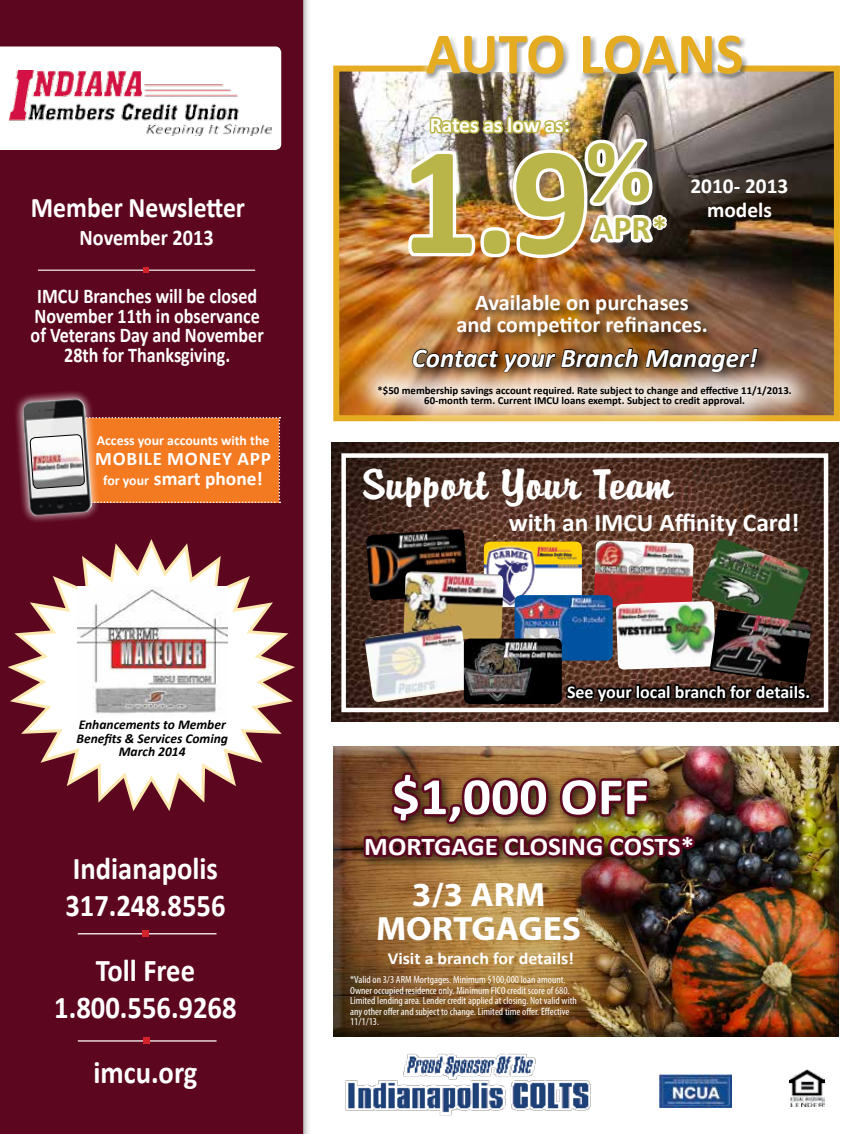
<style>
.page{position:relative;width:864px;height:1134px;background:#fff}
.page>*{position:absolute;margin:0;border:0;box-sizing:border-box;transform-origin:0 0}
.t1{font:700 155.7px "Calibri";color:#bab549}
.t2{font:700 58.65px "Calibri";letter-spacing:-.015em;color:#e6ac21}
.t3{font:700 52.65px "Calibri";color:#fff;scale:1.06 1}
.t4{font:37.5px "Brisk Extended Normal";letter-spacing:.01em;color:#fff;scale:1.2 1}
.t5{font:700 34.05px "Calibri";color:#bab549}
.t6{font:700 33.75px/33.8px "Myriad Pro";color:#fff;text-align:center;scale:1.06 1}
.t7{font:700 31.8px/36.8px "Calibri";color:#fff;scale:.9 1}
.t8{font:700 28.5px "Calibri";color:#fff;scale:.9 1}
.t9{font:italic 700 27px "Calibri";color:#fff}
.t10{font:700 25.65px "Calibri";color:#fff;scale:1.06 1}
.t11{font:700 25.5px "Calibri";color:#fff}
.t12{font:700 22.5px/22.5px "Calibri";color:#fff;text-align:center}
.t13{font:700 22.5px "Calibri";color:#fff;scale:.9 1}
.t14{font:700 21.3px "Calibri";color:#fff}
.t15{font:700 21px/19.5px "Calibri";color:#fff;text-align:center;scale:.86 1}
.t16{font:700 19.5px "Calibri";color:#fff}
.t17{font:700 19.2px "Calibri";letter-spacing:.04em;color:#fff}
.t18{font:700 18px "Calibri";color:#fff}
.t19{font:700 16.95px "Calibri";color:#fff;scale:1.06 1}
.t20{font:700 13.8px "Calibri";color:#fff}
.t21{font:italic 700 13.5px/13.5px "Calibri";color:#000;text-align:center}
.t22{font:700 10.8px/10.8px "Calibri";color:#000;text-align:center}
.t23{font:condensed 10.5px/10.5px "Myriad Pro";color:#fff;scale:1.06 1}
.s1{font-size:13.8px}
</style>
<div class="page">
<img style="left:340px;top:73px;width:493px;height:341px">
<div style="left:333px;top:66px;width:507px;height:355px;border:6px solid #e6ac21"></div>
<img style="left:411px;top:331px;width:348px;height:27px">
<svg style="left:420px;top:65px;width:330px;height:17px"></svg>
<div style="left:420px;top:30px;width:326px;height:47px;background:#fff"></div>
<div style="left:421px;top:32px;width:328px;height:49px;background:#000;opacity:.35"></div>
<div style="left:454px;top:292px;width:265px;height:56px;background:#000;opacity:.75"></div>
<div style="left:351px;top:358px;width:467px;height:77px;background:#fff;opacity:.85"></div>
<div style="left:0;top:0;width:311px;height:1134px;background:#000;opacity:.5"></div>
<div style="left:0;top:0;width:303px;height:1134px;background:#5c071f"></div>
<img style="left:660px;top:1074px;width:72px;height:34px">
<svg style="left:0;top:46px;width:281px;height:104px"></svg>
<div style="left:2px;top:63px;width:278px;height:80px;background:#fff"></div>
<img style="left:10px;top:70px;width:262px;height:65px">
<hr style="left:38px;top:270px;width:217px;height:1px;background:#fff">
<svg style="left:143px;top:267px;width:6px;height:6px"></svg>
<hr style="left:78px;top:933px;width:139px;height:1px;background:#fff">
<div style="left:143px;top:930px;width:6px;height:7px;background:#d2232a"></div>
<hr style="left:78px;top:1040px;width:139px;height:2px;background:#fff">
<div style="left:143px;top:1037px;width:6px;height:7px;background:#d2232a"></div>
<img style="left:790px;top:1070px;width:35px;height:37px">
<svg style="left:12px;top:388px;width:268px;height:139px"></svg>
<img style="left:345px;top:1053px;width:246px;height:63px">
<div style="left:332px;top:746px;width:507px;height:293px;background:#000;opacity:.47"></div>
<svg style="left:4px;top:539px;width:295px;height:276px"></svg>
<img style="left:77px;top:586px;width:151px;height:132px">
<img style="left:332px;top:443px;width:506px;height:279px">
<div style="left:341px;top:453px;width:487px;height:259px;border:4px solid #fff"></div>
<img style="left:366px;top:529px;width:102px;height:71px">
<img style="left:484px;top:542px;width:98px;height:65px">
<img style="left:594px;top:540px;width:100px;height:69px">
<img style="left:699px;top:539px;width:110px;height:71px">
<img style="left:515px;top:595px;width:98px;height:66px">
<img style="left:616px;top:601px;width:100px;height:69px">
<img style="left:403px;top:571px;width:100px;height:68px">
<div style="left:562px;top:680px;width:259px;height:33px;background:#000;opacity:.75"></div>
<img style="left:359px;top:680px;width:454px;height:236px">
<img style="left:364px;top:625px;width:106px;height:77px">
<img style="left:710px;top:610px;width:102px;height:74px">
<img style="left:464px;top:639px;width:98px;height:65px">
<img style="left:403px;top:98px;width:267px;height:172px">
<h3 class="t8" style="left:31px;top:189px;width:240px">Member Newsletter</h3>
<h3 class="t13" style="left:80px;top:223px;width:150px">November 2013</h3>
<h3 class="t15" style="left:31px;top:286px;width:273px">IMCU Branches will be closed<br>November 11th in observance of Veterans Day and November<br>28th for Thanksgiving.</h3>
<h3 class="t20" style="left:97px;top:431px;width:174px">Access your accounts with the</h3>
<h3 class="t17" style="left:95px;top:446px;width:177px">MOBILE MONEY APP</h3>
<h3 class="t16" style="left:103px;top:466px;width:161px"><span class="s1">for your</span> smart phone!</h3>
<p class="t21" style="left:77px;top:718px;width:153px">Enhancements to Member<br>Benefits &amp; Services Coming<br>March 2014</p>
<h3 class="t7" style="left:65px;top:850px;width:179px">Indianapolis<br>317.248.8556</h3>
<h3 class="t7" style="left:54px;top:952px;width:204px;text-align:center">Toll Free<br>1.800.556.9268</h3>
<h3 class="t7" style="left:93px;top:1054px;width:117px">imcu.org</h3>
<h2 class="t2" style="left:426px;top:16px;width:319px">AUTO LOANS</h2>
<h3 class="t14" style="left:430px;top:111px;width:141px">Rates as low as:</h3>
<h1 class="t1" style="left:400px;top:102px;width:253px">1.9<sup>%</sup></h1>
<h3 class="t5" style="left:593px;top:206px;width:59px">APR</h3>
<h3 class="t14" style="left:690px;top:172px;width:100px">2010- 2013</h3>
<h3 class="t14" style="left:707px;top:196px;width:66px">models</h3>
<h3 class="t12" style="left:456px;top:291px;width:253px">Available on purchases and competitor refinances.</h3>
<h3 class="t9" style="left:412px;top:341px;width:347px">Contact your Branch Manager!</h3>
<p class="t22" style="left:378px;top:385px;width:416px">*$50 membership savings account required. Rate subject to change and effective 11/1/2013.<br>60-month term. Current IMCU loans exempt. Subject to credit approval.</p>
<h3 class="t4" style="left:362px;top:462px;width:260px">Support Your Team</h3>
<h3 class="t11" style="left:509px;top:506px;width:292px">with an IMCU Affinity Card!</h3>
<h3 class="t18" style="left:567px;top:680px;width:245px">See your local branch for details.</h3>
<h3 class="t3" style="left:392px;top:763px;width:244px">$1,000 OFF</h3>
<h3 class="t10" style="left:364px;top:830px;width:313px">MORTGAGE CLOSING COSTS*</h3>
<h3 class="t6" style="left:376px;top:877px;width:195px">3/3 ARM<br>MORTGAGES</h3>
<h3 class="t19" style="left:388px;top:947px;width:177px">Visit a branch for details!</h3>
<p class="t23" style="left:350px;top:974px;width:216px">*Valid on 3/3 ARM Mortgages. Minimum $100,000 loan amount.<br>Owner occupied residence only. Minimum FICO credit score of 680.<br>Limited lending area. Lender credit applied at closing. Not valid with any other offer and subject to change. Limited time offer. Effective 11/1/13.</p>
</div>
